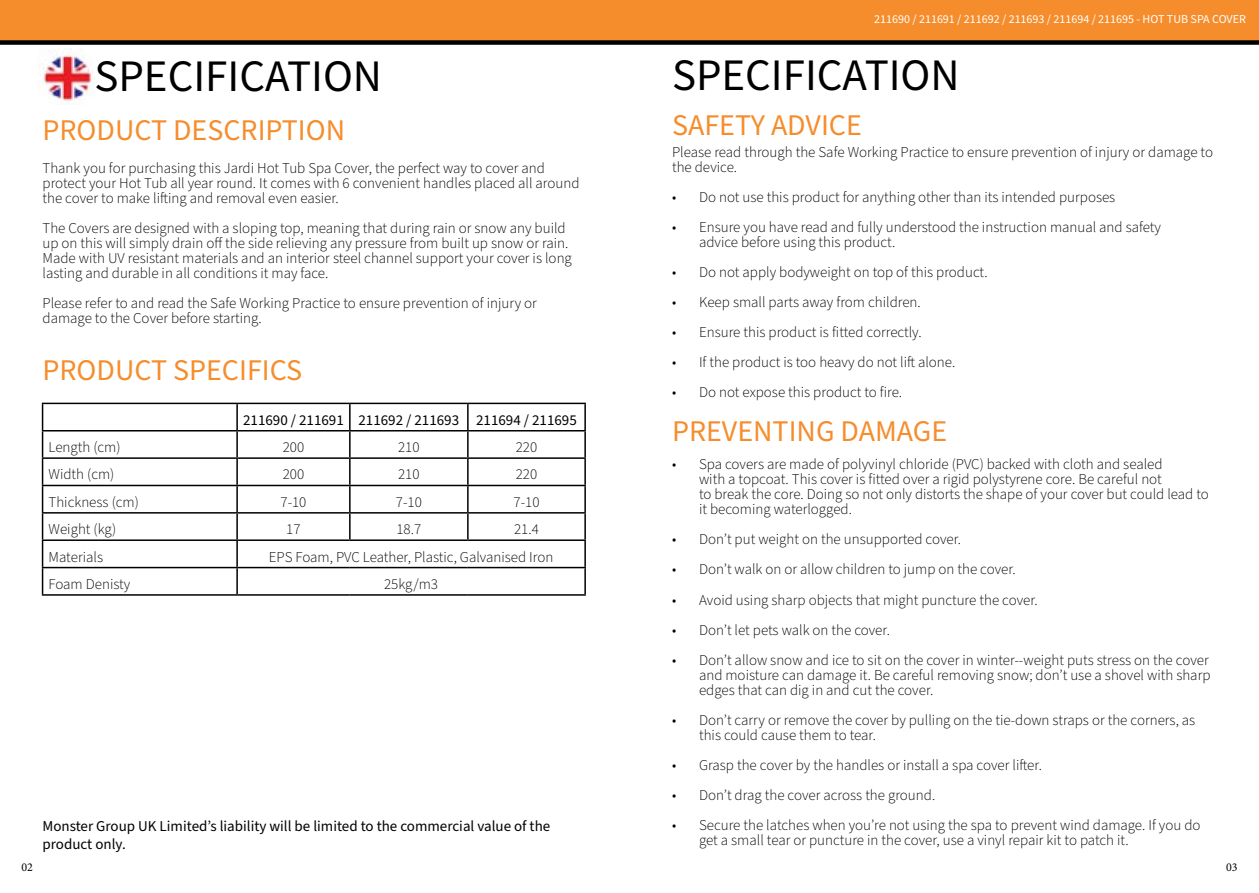
<style>
.page{position:relative;width:1259px;height:893px;background:#fff}
.page>*{position:absolute;margin:0;border:0;box-sizing:border-box;transform-origin:0 0}
.t1{font:45px "Source Sans Pro";color:#000}
.t2{font:30px "Source Sans Pro";color:#f68d2c}
.t3{font:300 15px/15px "Source Sans Pro";color:#000}
.t4{font:15px/18px "Source Sans Pro";color:#000}
.t5{font:12px "Source Sans Pro";color:#fff}
.t6{font:12px "Minion Pro";color:#000}
</style>
<div class="page">
<div style="left:0;top:0;width:1259px;height:43px;background:#f68d2c"></div>
<div style="left:0;top:40px;width:1259px;height:5px;background:#000"></div>
<img style="left:39px;top:48px;width:55px;height:57px">
<hr style="left:42px;top:403px;width:195px;height:1px;background:#000">
<hr style="left:237px;top:403px;width:113px;height:1px;background:#000">
<hr style="left:236px;top:404px;width:2px;height:26px;background:#000">
<hr style="left:350px;top:403px;width:118px;height:1px;background:#000">
<hr style="left:468px;top:403px;width:118px;height:1px;background:#000">
<hr style="left:584px;top:404px;width:2px;height:26px;background:#000">
<hr style="left:42px;top:430px;width:195px;height:1px;background:#000">
<hr style="left:237px;top:430px;width:113px;height:1px;background:#000">
<hr style="left:236px;top:431px;width:2px;height:26px;background:#000">
<hr style="left:350px;top:430px;width:118px;height:1px;background:#000">
<hr style="left:468px;top:430px;width:118px;height:1px;background:#000">
<hr style="left:584px;top:431px;width:2px;height:26px;background:#000">
<hr style="left:42px;top:457px;width:195px;height:2px;background:#000">
<hr style="left:237px;top:457px;width:113px;height:2px;background:#000">
<hr style="left:236px;top:459px;width:2px;height:26px;background:#000">
<hr style="left:350px;top:457px;width:118px;height:2px;background:#000">
<hr style="left:468px;top:457px;width:118px;height:2px;background:#000">
<hr style="left:584px;top:459px;width:2px;height:26px;background:#000">
<hr style="left:42px;top:485px;width:195px;height:1px;background:#000">
<hr style="left:237px;top:485px;width:113px;height:1px;background:#000">
<hr style="left:236px;top:486px;width:2px;height:26px;background:#000">
<hr style="left:350px;top:485px;width:118px;height:1px;background:#000">
<hr style="left:468px;top:485px;width:118px;height:1px;background:#000">
<hr style="left:584px;top:486px;width:2px;height:26px;background:#000">
<hr style="left:42px;top:512px;width:195px;height:2px;background:#000">
<hr style="left:237px;top:512px;width:113px;height:2px;background:#000">
<hr style="left:236px;top:514px;width:2px;height:25px;background:#000">
<hr style="left:350px;top:512px;width:118px;height:2px;background:#000">
<svg style="left:349px;top:404px;width:1px;height:135px"></svg>
<hr style="left:468px;top:512px;width:118px;height:2px;background:#000">
<svg style="left:467px;top:404px;width:1px;height:135px"></svg>
<hr style="left:584px;top:514px;width:2px;height:25px;background:#000">
<hr style="left:42px;top:539px;width:195px;height:2px;background:#000">
<hr style="left:237px;top:539px;width:113px;height:2px;background:#000">
<hr style="left:236px;top:541px;width:2px;height:26px;background:#000">
<hr style="left:350px;top:539px;width:118px;height:2px;background:#000">
<hr style="left:468px;top:539px;width:118px;height:2px;background:#000">
<hr style="left:584px;top:541px;width:2px;height:26px;background:#000">
<hr style="left:42px;top:567px;width:195px;height:1px;background:#000">
<svg style="left:42px;top:404px;width:1px;height:190px"></svg>
<hr style="left:237px;top:567px;width:113px;height:1px;background:#000">
<hr style="left:236px;top:568px;width:2px;height:26px;background:#000">
<hr style="left:350px;top:567px;width:118px;height:1px;background:#000">
<hr style="left:468px;top:567px;width:118px;height:1px;background:#000">
<hr style="left:584px;top:568px;width:2px;height:26px;background:#000">
<hr style="left:42px;top:594px;width:195px;height:2px;background:#000">
<hr style="left:237px;top:594px;width:113px;height:2px;background:#000">
<hr style="left:350px;top:594px;width:118px;height:2px;background:#000">
<hr style="left:468px;top:594px;width:118px;height:2px;background:#000">
<p class="t5" style="left:874px;top:11px;width:373px">211690 / 211691 / 211692 / 211693 / 211694 / 211695 - HOT TUB SPA COVER</p>
<h1 class="t1" style="left:94px;top:46px;width:289px">SPECIFICATION</h1>
<h1 class="t1" style="left:672px;top:45px;width:289px">SPECIFICATION</h1>
<h2 class="t2" style="left:43px;top:110px;width:304px">PRODUCT DESCRIPTION</h2>
<p class="t3" style="left:43px;top:161px;width:538px">Thank you for purchasing this Jardi Hot Tub Spa Cover, the perfect way to cover and protect your Hot Tub all year round. It comes with 6 convenient handles placed all around the cover to make lifting and removal even easier.</p>
<p class="t3" style="left:43px;top:221px;width:531px">The Covers are designed with a sloping top, meaning that during rain or snow any build up on this will simply drain off the side relieving any pressure from built up snow or rain.<br>Made with UV resistant materials and an interior steel channel support your cover is long lasting and durable in all conditions it may face.</p>
<p class="t3" style="left:43px;top:296px;width:496px">Please refer to and read the Safe Working Practice to ensure prevention of injury or damage to the Cover before starting.</p>
<h2 class="t2" style="left:43px;top:350px;width:261px">PRODUCT SPECIFICS</h2>
<p class="t4" style="left:243px;top:411px;width:335px">211690 / 211691 211692 / 211693 211694 / 211695</p>
<p class="t3" style="left:49px;top:440px;width:74px">Length (cm)</p>
<p class="t3" style="left:283px;top:440px;width:23px">200</p>
<p class="t3" style="left:398px;top:440px;width:23px">210</p>
<p class="t3" style="left:516px;top:440px;width:23px">220</p>
<p class="t3" style="left:49px;top:467px;width:67px">Width (cm)</p>
<p class="t3" style="left:283px;top:467px;width:23px">200</p>
<p class="t3" style="left:398px;top:467px;width:23px">210</p>
<p class="t3" style="left:516px;top:467px;width:23px">220</p>
<p class="t3" style="left:49px;top:495px;width:92px">Thickness (cm)</p>
<p class="t3" style="left:280px;top:495px;width:27px">7-10</p>
<p class="t3" style="left:396px;top:495px;width:27px">7-10</p>
<p class="t3" style="left:513px;top:495px;width:27px">7-10</p>
<p class="t3" style="left:49px;top:522px;width:69px">Weight (kg)</p>
<p class="t3" style="left:286px;top:522px;width:16px">17</p>
<p class="t3" style="left:396px;top:522px;width:26px">18.7</p>
<p class="t3" style="left:514px;top:522px;width:26px">21.4</p>
<p class="t3" style="left:49px;top:550px;width:56px">Materials</p>
<p class="t3" style="left:269px;top:550px;width:286px">EPS Foam, PVC Leather, Plastic, Galvanised Iron</p>
<p class="t3" style="left:49px;top:577px;width:83px">Foam Denisty</p>
<p class="t3" style="left:384px;top:577px;width:55px">25kg/m3</p>
<p class="t4" style="left:43px;top:817px;width:509px">Monster Group UK Limited’s liability will be limited to the commercial value of the product only.</p>
<h2 class="t2" style="left:672px;top:105px;width:191px">SAFETY ADVICE</h2>
<p class="t3" style="left:672px;top:145px;width:542px">Please read through the Safe Working Practice to ensure prevention of injury or damage to the device.</p>
<p class="t3" style="left:672px;top:190px;width:445px">• Do not use this product for anything other than its intended purposes</p>
<p class="t3" style="left:699px;top:220px;width:463px;text-indent:-27px">• Ensure you have read and fully understood the instruction manual and safety advice before using this product.</p>
<p class="t3" style="left:672px;top:265px;width:317px">• Do not apply bodyweight on top of this product.</p>
<p class="t3" style="left:672px;top:295px;width:250px">• Keep small parts away from children.</p>
<p class="t3" style="left:672px;top:325px;width:251px">• Ensure this product is fitted correctly.</p>
<p class="t3" style="left:672px;top:355px;width:285px">• If the product is too heavy do not lift alone.</p>
<p class="t3" style="left:672px;top:385px;width:232px">• Do not expose this product to fire.</p>
<h2 class="t2" style="left:672px;top:411px;width:277px">PREVENTING DAMAGE</h2>
<p class="t3" style="left:699px;top:457px;width:511px;text-indent:-27px">• Spa covers are made of polyvinyl chloride (PVC) backed with cloth and sealed<br>with a topcoat. This cover is fitted over a rigid polystyrene core. Be careful not<br>to break the core. Doing so not only distorts the shape of your cover but could lead to it becoming waterlogged.</p>
<p class="t3" style="left:672px;top:532px;width:291px">• Don’t put weight on the unsupported cover.</p>
<p class="t3" style="left:672px;top:562px;width:345px">• Don’t walk on or allow children to jump on the cover.</p>
<p class="t3" style="left:672px;top:592px;width:367px">• Avoid using sharp objects that might puncture the cover.</p>
<p class="t3" style="left:672px;top:622px;width:219px">• Don’t let pets walk on the cover.</p>
<p class="t3" style="left:699px;top:652px;width:513px;text-align:justify;text-indent:-27px">• Don’t allow snow and ice to sit on the cover in winter--weight puts stress on the cover and moisture can damage it. Be careful removing snow; don’t use a shovel with sharp edges that can dig in and cut the cover.</p>
<p class="t3" style="left:699px;top:712px;width:498px;text-indent:-27px">• Don’t carry or remove the cover by pulling on the tie-down straps or the corners, as this could cause them to tear.</p>
<p class="t3" style="left:672px;top:757px;width:371px">• Grasp the cover by the handles or install a spa cover lifter.</p>
<p class="t3" style="left:672px;top:787px;width:265px">• Don’t drag the cover across the ground.</p>
<p class="t3" style="left:699px;top:817px;width:503px;text-indent:-27px">• Secure the latches when you’re not using the spa to prevent wind damage. If you do get a small tear or puncture in the cover, use a vinyl repair kit to patch it.</p>
<p class="t6" style="left:21px;top:860px;width:13px">02</p>
<p class="t6" style="left:1226px;top:860px;width:13px">03</p>
</div>
